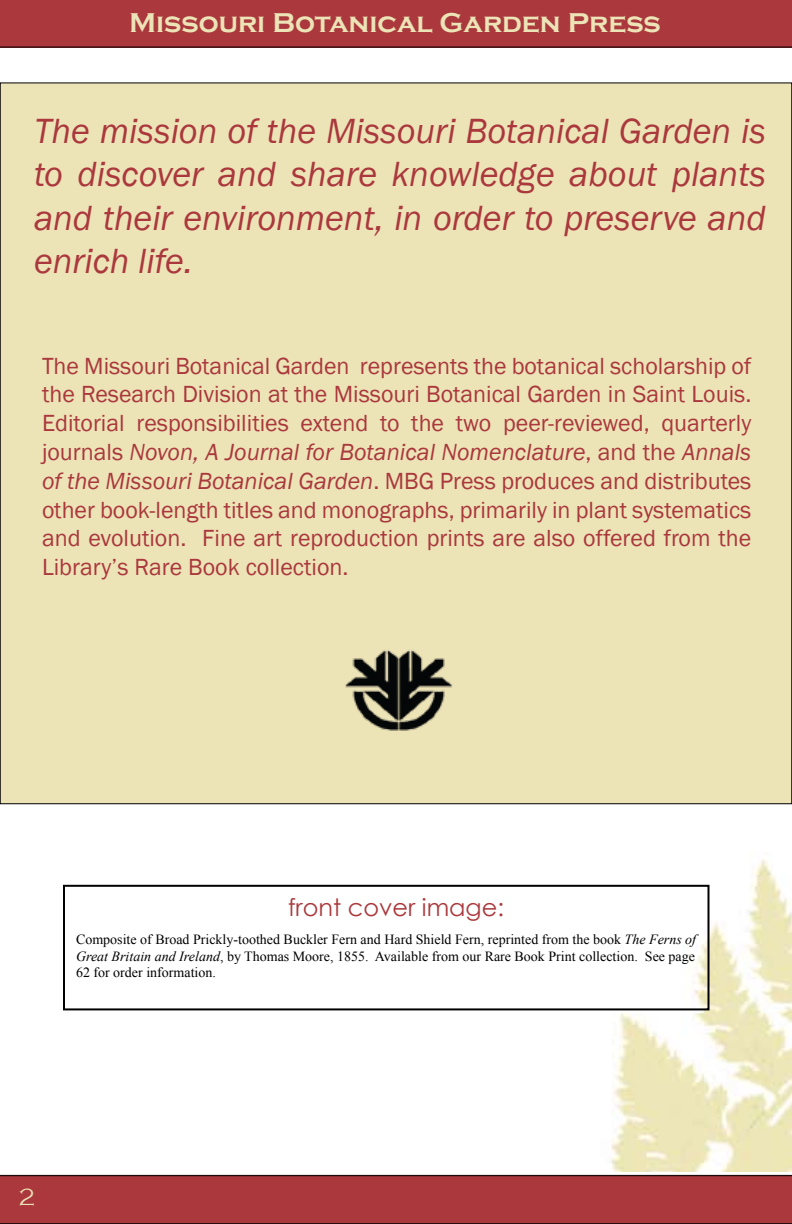
<style>
.page{position:relative;width:792px;height:1224px;background:#fff}
.page>*{position:absolute;margin:0;border:0;box-sizing:border-box;transform-origin:0 0}
.t1{font:italic 36px/43.2px "Franklin Gothic";color:#aa383c;text-align:justify}
.t2{font:700 28px "Copperplate Gothic";color:#ece3b7}
.t3{font:24px/28.8px "Franklin Gothic";color:#aa383c;text-align:justify}
.t4{font:24px "Century Gothic";color:#aa383c}
.t5{font:300 24px "Copperplate Gothic";color:#ece3b7}
.t6{font:14px/16.8px "Times New Roman";color:#000;text-align:justify}
.s1{font-style:italic}
</style>
<div class="page">
<div style="left:0;top:0;width:792px;height:47px;background:#aa383c"></div>
<div style="left:0;top:1175px;width:792px;height:49px;background:#aa383c"></div>
<img style="left:494px;top:82px;width:298px;height:1090px">
<div style="left:0;top:83px;width:792px;height:721px;background:#ece3b7"></div>
<img style="left:345px;top:649px;width:107px;height:82px">
<div style="left:63px;top:885px;width:647px;height:125px;border:2px solid #000"></div>
<p class="t2" style="left:129px;top:7px;width:533px">Missouri Botanical Garden Press</p>
<h1 class="t1" style="left:34px;top:110px;width:733px">The mission of the Missouri Botanical Garden is to discover and share knowledge about plants and their environment, in order to preserve and enrich life.</h1>
<p class="t3" style="left:42px;top:352px;width:711px">The Missouri Botanical Garden represents the botanical scholarship of the Research Division at the Missouri Botanical Garden in Saint Louis.<br>Editorial responsibilities extend to the two peer-reviewed, quarterly journals <span class="s1">Novon, A Journal for Botanical Nomenclature</span>, and the <span class="s1">Annals of the Missouri Botanical Garden</span>. MBG Press produces and distributes other book-length titles and monographs, primarily in plant systematics and evolution. Fine art reproduction prints are also offered from the Library’s Rare Book collection.</p>
<p class="t4" style="left:288px;top:891px;width:218px">front cover image:</p>
<p class="t6" style="left:76px;top:930px;width:622px">Composite of Broad Prickly-toothed Buckler Fern and Hard Shield Fern, reprinted from the book <span class="s1">The Ferns of Great Britain and Ireland</span>, by Thomas Moore, 1855. Available from our Rare Book Print collection. See page 62 for order information.</p>
<p class="t5" style="left:18px;top:1184px;width:19px">2</p>
</div>
